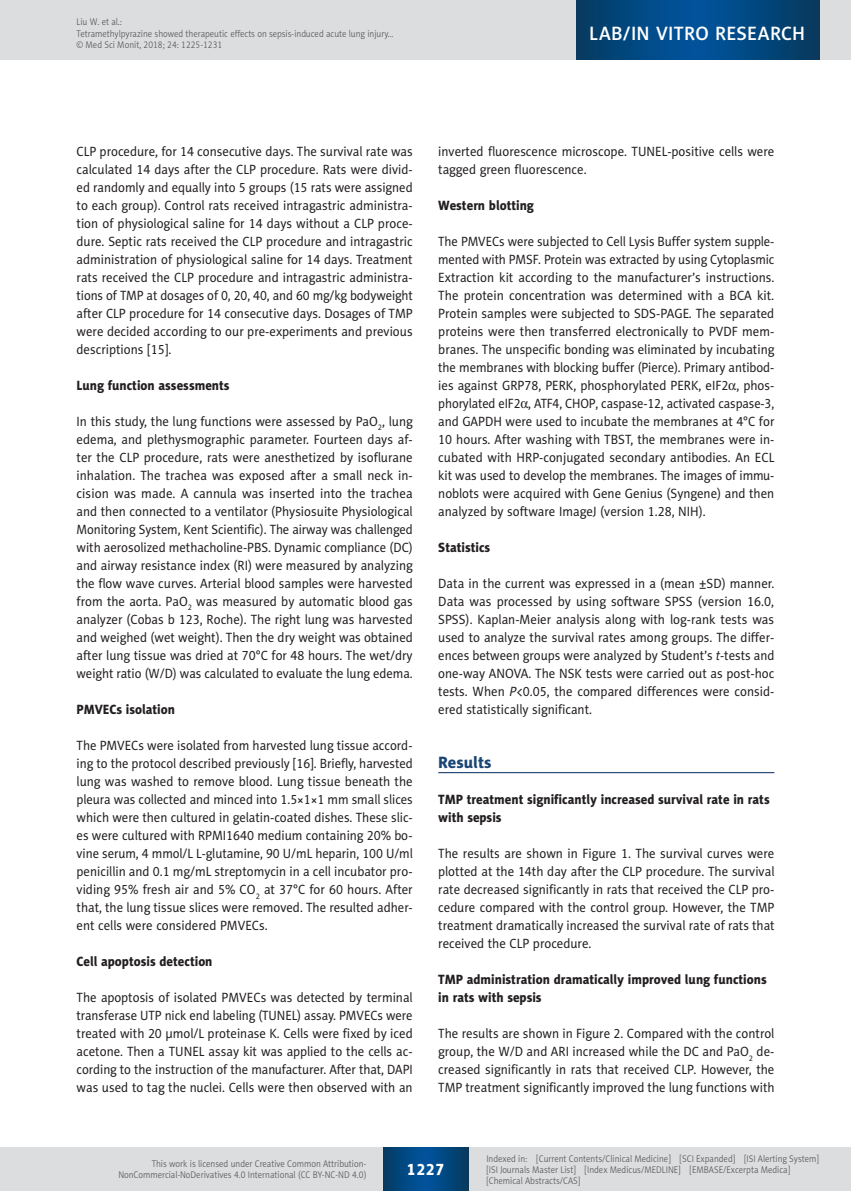
<style>
.page{position:relative;width:851px;height:1191px;background:#fff}
.page>*{position:absolute;margin:0;border:0;box-sizing:border-box;transform-origin:0 0}
.t1{font:19.5px "Naomi Sans EFN Medium";letter-spacing:.01em;color:#fff}
.MSM_Headline_1{font:16.5px "Naomi Sans EFN Heavy";color:#1a4574}
.t2{font:16.5px "Naomi Sans EFN Heavy";color:#fff}
.MSM_Body{font:13.5px/18px "Naomi Sans EFN";color:#231f20;text-align:justify;scale:.95 1}
.MSM_Body-2{font:13.5px/18px "Naomi Sans EFN";color:#231f20;text-align:justify;scale:.94 1}
.MSM_Headline_2{font:13.5px/18px "Naomi Sans EFN Heavy";color:#231f20;scale:.95 1}
.MSM_pagina_zywa{font:9.75px/11.2px "Naomi Sans EFN Light";color:#57585a;scale:.9 1}
.MSM_pagina_sygnatura{font:9.75px "Naomi Sans EFN Light";color:#57585a;scale:.9 1}
.s1{font-family:"Standard Sym L"}
.s2{font-style:italic}
</style>
<div class="page">
<hr style="left:438px;top:772px;width:336px;height:1px;background:#00295c">
<div style="left:0;top:1148px;width:850px;height:43px;background:#dcdddf"></div>
<svg style="left:383px;top:1147px;width:85px;height:43px;background:#02477e"></svg>
<div style="left:0;top:0;width:850px;height:60px;background:#dcdddf"></div>
<svg style="left:576px;top:0;width:243px;height:60px;background:#02477e"></svg>
<p class="MSM_pagina_zywa" style="left:77px;top:16px;width:353px">Liu W. et al.:<br>Tetramethylpyrazine showed therapeutic effects on sepsis-induced acute lung injury…</p>
<p class="MSM_pagina_sygnatura" style="left:77px;top:39px;width:163px">© Med Sci Monit, 2018; 24: 1225-1231</p>
<h1 class="t1" style="left:589px;top:22px;width:217px">LAB/IN VITRO RESEARCH</h1>
<p class="MSM_Body" style="left:77px;top:142px;width:355px">CLP procedure, for 14 consecutive days. The survival rate was calculated 14 days after the CLP procedure. Rats were divid&shy;ed randomly and equally into 5 groups (15 rats were assigned to each group). Control rats received intragastric administra&shy;tion of physiological saline for 14 days without a CLP proce&shy;dure. Septic rats received the CLP procedure and intragastric administration of physiological saline for 14 days. Treatment rats received the CLP procedure and intragastric administra&shy;tions of TMP at dosages of 0, 20, 40, and 60 mg/kg bodyweight after CLP procedure for 14 consecutive days. Dosages of TMP were decided according to our pre-experiments and previous descriptions [15].</p>
<p class="MSM_Headline_2" style="left:77px;top:376px;width:162px">Lung function assessments</p>
<p class="MSM_Body" style="left:77px;top:412px;width:355px">In this study, the lung functions were assessed by PaO<sub>2</sub>, lung edema, and plethysmographic parameter. Fourteen days af&shy;ter the CLP procedure, rats were anesthetized by isoflurane inhalation. The trachea was exposed after a small neck in&shy;cision was made. A cannula was inserted into the trachea and then connected to a ventilator (Physiosuite Physiological Monitoring System, Kent Scientific). The airway was challenged with aerosolized methacholine-PBS. Dynamic compliance (DC) and airway resistance index (RI) were measured by analyzing the flow wave curves. Arterial blood samples were harvested from the aorta. PaO<sub>2</sub> was measured by automatic blood gas analyzer (Cobas b 123, Roche). The right lung was harvested and weighed (wet weight). Then the dry weight was obtained after lung tissue was dried at 70°C for 48 hours. The wet/dry weight ratio (W/D) was calculated to evaluate the lung edema.</p>
<p class="MSM_Headline_2" style="left:77px;top:700px;width:105px">PMVECs isolation</p>
<p class="MSM_Body" style="left:77px;top:736px;width:355px">The PMVECs were isolated from harvested lung tissue accord&shy;ing to the protocol described previously [16]. Briefly, harvested lung was washed to remove blood. Lung tissue beneath the pleura was collected and minced into 1.5×1×1 mm small slices which were then cultured in gelatin-coated dishes. These slic&shy;es were cultured with RPMI1640 medium containing 20% bo&shy;vine serum, 4 mmol/L L-glutamine, 90 U/mL heparin, 100 U/ml penicillin and 0.1 mg/mL streptomycin in a cell incubator pro&shy;viding 95% fresh air and 5% CO<sub>2</sub> at 37°C for 60 hours. After that, the lung tissue slices were removed. The resulted adher&shy;ent cells were considered PMVECs.</p>
<p class="MSM_Headline_2" style="left:77px;top:952px;width:145px">Cell apoptosis detection</p>
<p class="MSM_Body" style="left:77px;top:988px;width:355px">The apoptosis of isolated PMVECs was detected by terminal transferase UTP nick end labeling (TUNEL) assay. PMVECs were treated with 20 μmol/L proteinase K. Cells were fixed by iced acetone. Then a TUNEL assay kit was applied to the cells ac&shy;cording to the instruction of the manufacturer. After that, DAPI was used to tag the nuclei. Cells were then observed with an</p>
<p class="MSM_Body" style="left:438px;top:142px;width:355px">inverted fluorescence microscope. TUNEL-positive cells were tagged green fluorescence.</p>
<p class="MSM_Headline_2" style="left:438px;top:196px;width:102px">Western blotting</p>
<p class="MSM_Body-2" style="left:438px;top:232px;width:359px">The PMVECs were subjected to Cell Lysis Buffer system supple&shy;mented with PMSF. Protein was extracted by using Cytoplasmic Extraction kit according to the manufacturer’s instructions.<br>The protein concentration was determined with a BCA kit.<br>Protein samples were subjected to SDS-PAGE. The separated proteins were then transferred electronically to PVDF mem&shy;branes. The unspecific bonding was eliminated by incubating the membranes with blocking buffer (Pierce). Primary antibod&shy;ies against GRP78, PERK, phosphorylated PERK, eIF2<span class="s1">a</span>, phos&shy;phorylated eIF2<span class="s1">a</span>, ATF4, CHOP, caspase-12, activated caspase-3, and GAPDH were used to incubate the membranes at 4°C for 10 hours. After washing with TBST, the membranes were in&shy;cubated with HRP-conjugated secondary antibodies. An ECL kit was used to develop the membranes. The images of immu&shy;noblots were acquired with Gene Genius (Syngene) and then analyzed by software ImageJ (version 1.28, NIH).</p>
<p class="MSM_Headline_2" style="left:438px;top:538px;width:56px">Statistics</p>
<p class="MSM_Body" style="left:438px;top:574px;width:355px">Data in the current was expressed in a (mean ±SD) manner.<br>Data was processed by using software SPSS (version 16.0, SPSS). Kaplan-Meier analysis along with log-rank tests was used to analyze the survival rates among groups. The differ&shy;ences between groups were analyzed by Student’s <span class="s2">t</span>-tests and one-way ANOVA. The NSK tests were carried out as post-hoc tests. When <span class="s2">P</span>&lt;0.05, the compared differences were consid&shy;ered statistically significant.</p>
<p class="MSM_Headline_1" style="left:438px;top:752px;width:55px">Results</p>
<p class="MSM_Headline_2" style="left:438px;top:790px;width:350px">TMP treatment significantly increased survival rate in rats with sepsis</p>
<p class="MSM_Body" style="left:438px;top:844px;width:355px">The results are shown in Figure 1. The survival curves were plotted at the 14th day after the CLP procedure. The survival rate decreased significantly in rats that received the CLP pro&shy;cedure compared with the control group. However, the TMP treatment dramatically increased the survival rate of rats that received the CLP procedure.</p>
<p class="MSM_Headline_2" style="left:438px;top:970px;width:347px">TMP administration dramatically improved lung functions in rats with sepsis</p>
<p class="MSM_Body" style="left:438px;top:1024px;width:355px">The results are shown in Figure 2. Compared with the control group, the W/D and ARI increased while the DC and PaO<sub>2</sub> de&shy;creased significantly in rats that received CLP. However, the TMP treatment significantly improved the lung functions with</p>
<p class="MSM_pagina_zywa" style="left:118px;top:1158px;width:277px;text-align:right">This work is licensed under Creative Common Attribution-<br>NonCommercial-NoDerivatives 4.0 International (CC BY-NC-ND 4.0)</p>
<p class="t2" style="left:406px;top:1159px;width:40px">1227</p>
<p class="MSM_pagina_zywa" style="left:486px;top:1152px;width:371px">Indexed in: [Current Contents/Clinical Medicine] [SCI Expanded] [ISI Alerting System] [ISI Journals Master List] [Index Medicus/MEDLINE] [EMBASE/Excerpta Medica] [Chemical Abstracts/CAS]</p>
</div>
